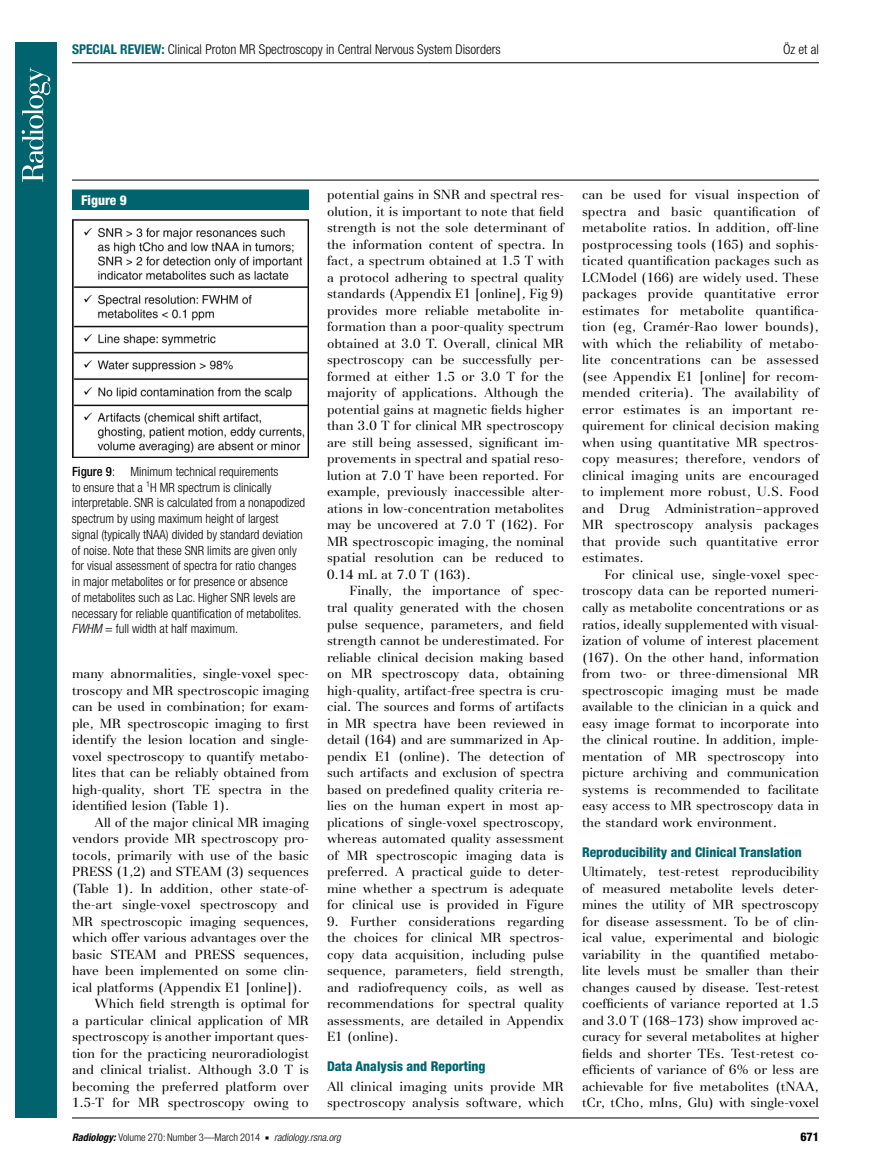
<style>
.page{position:relative;width:891px;height:1175px;background:#fff}
.page>*{position:absolute;margin:0;border:0;box-sizing:border-box;transform-origin:0 0}
.t1{font:300 condensed 13.5px "Helvetica Neue";color:#000}
.t2{font:800 condensed 13.5px "Helvetica Neue";color:#00636d}
.t3{font:800 condensed 13.5px "Helvetica Neue";color:#fff}
.t4{font:13.2px/16.5px "AT Basilia";color:#000;text-align:justify}
.t5{font:300 condensed 12.75px/15.8px "Helvetica Neue";color:#000}
.t6{font:800 condensed 12px "Helvetica Neue";color:#000}
.t7{font:300 condensed 10.5px "Helvetica Neue";color:#000}
.s1{font-weight:700;color:#00636d}
.s2{font-weight:500}
.s3{font-style:italic}
.s4{font-weight:700;font-style:italic}
.s5{font-family:"Universal Newswith Comm Pi";font-weight:400;font-stretch:normal;font-size:6px}
</style>
<div class="page">
<hr style="left:72px;top:180px;width:747px;height:1px;background:#000">
<hr style="left:72px;top:1117px;width:747px;height:1px;background:#000">
<hr style="left:72px;top:62px;width:747px;height:1px;background:#000">
<div style="left:72px;top:189px;width:237px;height:21px;background:#00636d"></div>
<img style="left:72px;top:219px;width:237px;height:239px">
<div style="left:15px;top:42px;width:42px;height:1075px;background:#00636d"></div>
<svg style="left:22px;top:68px;width:28px;height:114px"></svg>
<p class="t1" style="left:72px;top:41px;width:430px"><span class="s1">SPECIAL REVIEW:</span> Clinical Proton MR Spectroscopy in Central Nervous System Disorders</p>
<p class="t1" style="left:783px;top:41px;width:37px">Öz et al</p>
<p class="t3" style="left:81px;top:191px;width:47px">Figure 9</p>
<p class="t5" style="left:72px;top:463px;width:235px"><span class="s2">Figure 9</span>: Minimum technical requirements<br>to ensure that a <sup>1</sup>H MR spectrum is clinically interpretable. SNR is calculated from a nonapodized spectrum by using maximum height of largest signal (typically tNAA) divided by standard deviation of noise. Note that these SNR limits are given only for visual assessment of spectra for ratio changes in major metabolites or for presence or absence<br>of metabolites such as Lac. Higher SNR levels are necessary for reliable quantification of metabolites.<br><span class="s3">FWHM</span> = full width at half maximum.</p>
<p class="t4" style="left:72px;top:665px;width:239px">many abnormalities, single-voxel spec&shy;troscopy and MR spectroscopic imaging can be used in combination; for exam&shy;ple, MR spectroscopic imaging to first identify the lesion location and single&shy;voxel spectroscopy to quantify metabo&shy;lites that can be reliably obtained from high-quality, short TE spectra in the identified lesion (Table 1).</p>
<p class="t4" style="left:95px;top:814px;width:216px">All of the major clinical MR imaging</p>
<p class="t4" style="left:72px;top:830px;width:239px">vendors provide MR spectroscopy pro-</p>
<p class="t4" style="left:72px;top:847px;width:238px">tocols, primarily with use of the basic</p>
<p class="t4" style="left:72px;top:863px;width:239px">PRESS (1,2) and STEAM (3) sequences</p>
<p class="t4" style="left:72px;top:880px;width:239px">(Table 1). In addition, other state-of-</p>
<p class="t4" style="left:72px;top:896px;width:239px">the-art single-voxel spectroscopy and</p>
<p class="t4" style="left:72px;top:913px;width:239px">MR spectroscopic imaging sequences,</p>
<p class="t4" style="left:72px;top:929px;width:238px">which offer various advantages over the</p>
<p class="t4" style="left:72px;top:946px;width:238px">basic STEAM and PRESS sequences,</p>
<p class="t4" style="left:72px;top:962px;width:239px">have been implemented on some clin-</p>
<p class="t4" style="left:72px;top:979px;width:232px">ical platforms (Appendix E1 [online]).</p>
<p class="t4" style="left:95px;top:995px;width:216px">Which field strength is optimal for</p>
<p class="t4" style="left:72px;top:1012px;width:239px">a particular clinical application of MR</p>
<p class="t4" style="left:72px;top:1028px;width:238px">spectroscopy is another important ques-</p>
<p class="t4" style="left:72px;top:1045px;width:238px">tion for the practicing neuroradiologist</p>
<p class="t4" style="left:72px;top:1061px;width:239px">and clinical trialist. Although 3.0 T is</p>
<p class="t4" style="left:72px;top:1078px;width:238px">becoming the preferred platform over</p>
<p class="t4" style="left:72px;top:1094px;width:238px">1.5-T for MR spectroscopy owing to</p>
<p class="t4" style="left:327px;top:187px;width:239px">potential gains in SNR and spectral res&shy;olution, it is important to note that field strength is not the sole determinant of the information content of spectra. In fact, a spectrum obtained at 1.5 T with a protocol adhering to spectral quality standards (Appendix E1 [online], Fig 9) provides more reliable metabolite in&shy;formation than a poor-quality spectrum obtained at 3.0 T. Overall, clinical MR spectroscopy can be successfully per&shy;formed at either 1.5 or 3.0 T for the majority of applications. Although the potential gains at magnetic fields higher than 3.0 T for clinical MR spectroscopy are still being assessed, significant im&shy;provements in spectral and spatial reso&shy;lution at 7.0 T have been reported. For example, previously inaccessible alter&shy;ations in low-concentration metabolites may be uncovered at 7.0 T (162). For MR spectroscopic imaging, the nominal spatial resolution can be reduced to 0.14 mL at 7.0 T (163).</p>
<p class="t4" style="left:327px;top:583px;width:239px;text-indent:23px">Finally, the importance of spec&shy;tral quality generated with the chosen pulse sequence, parameters, and field strength cannot be underestimated. For reliable clinical decision making based on MR spectroscopy data, obtaining high-quality, artifact-free spectra is cru&shy;cial. The sources and forms of artifacts in MR spectra have been reviewed in detail (164) and are summarized in Ap&shy;pendix E1 (online). The detection of such artifacts and exclusion of spectra based on predefined quality criteria re&shy;lies on the human expert in most ap&shy;plications of single-voxel spectroscopy, whereas automated quality assessment of MR spectroscopic imaging data is preferred. A practical guide to deter&shy;mine whether a spectrum is adequate for clinical use is provided in Figure</p>
<p class="t4" style="left:327px;top:913px;width:239px">9. Further considerations regarding the choices for clinical MR spectros&shy;copy data acquisition, including pulse sequence, parameters, field strength, and radiofrequency coils, as well as recommendations for spectral quality assessments, are detailed in Appendix E1 (online).</p>
<p class="t2" style="left:327px;top:1058px;width:160px">Data Analysis and Reporting</p>
<p class="t4" style="left:327px;top:1078px;width:239px">All clinical imaging units provide MR spectroscopy analysis software, which</p>
<p class="t4" style="left:582px;top:187px;width:239px">can be used for visual inspection of spectra and basic quantification of metabolite ratios. In addition, off-line postprocessing tools (165) and sophis&shy;ticated quantification packages such as LCModel (166) are widely used. These packages provide quantitative error estimates for metabolite quantifica&shy;tion (eg, Cramér-Rao lower bounds), with which the reliability of metabo&shy;lite concentrations can be assessed (see Appendix E1 [online] for recom&shy;mended criteria). The availability of error estimates is an important re&shy;quirement for clinical decision making when using quantitative MR spectros&shy;copy measures; therefore, vendors of clinical imaging units are encouraged to implement more robust, U.S. Food and Drug Administration–approved MR spectroscopy analysis packages that provide such quantitative error estimates.</p>
<p class="t4" style="left:582px;top:566px;width:239px;text-indent:23px">For clinical use, single-voxel spec&shy;troscopy data can be reported numeri&shy;cally as metabolite concentrations or as ratios, ideally supplemented with visual&shy;ization of volume of interest placement (167). On the other hand, information from two- or three-dimensional MR spectroscopic imaging must be made available to the clinician in a quick and easy image format to incorporate into the clinical routine. In addition, imple&shy;mentation of MR spectroscopy into picture archiving and communication systems is recommended to facilitate easy access to MR spectroscopy data in the standard work environment.</p>
<p class="t2" style="left:582px;top:843px;width:221px">Reproducibility and Clinical Translation</p>
<p class="t4" style="left:582px;top:863px;width:239px">Ultimately, test-retest reproducibility of measured metabolite levels deter&shy;mines the utility of MR spectroscopy for disease assessment. To be of clin&shy;ical value, experimental and biologic variability in the quantified metabo&shy;lite levels must be smaller than their changes caused by disease. Test-retest coefficients of variance reported at 1.5 and 3.0 T (168–173) show improved ac&shy;curacy for several metabolites at higher fields and shorter TEs. Test-retest co&shy;efficients of variance of 6% or less are achievable for five metabolites (tNAA, tCr, tCho, mIns, Glu) with single-voxel</p>
<p class="t7" style="left:72px;top:1130px;width:270px"><span class="s4">Radiology:</span> Volume 270: Number 3—March 2014 <span class="s5">n</span> <span class="s3">radiology.rsna.org</span></p>
<p class="t6" style="left:801px;top:1128px;width:20px">671</p>
</div>
